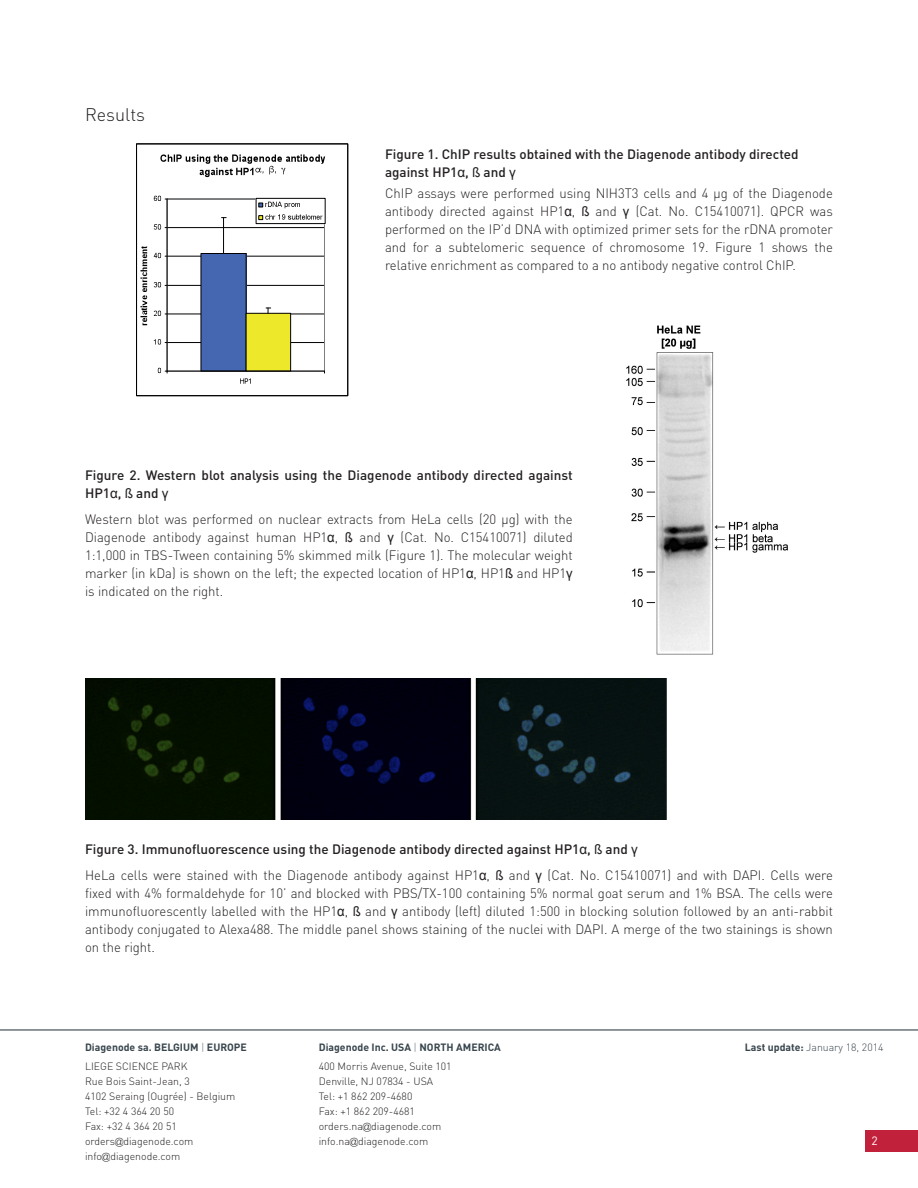
<style>
.page{position:relative;width:918px;height:1188px;background:#fff}
.page>*{position:absolute;margin:0;border:0;box-sizing:border-box;transform-origin:0 0}
.TITLE_2{font:300 18px "DIN";color:#231f20}
.BODY_justifié{font:300 13.5px/18px "DIN";color:#231f20;text-align:justify}
.BODY{font:300 13.5px/18px "DIN";color:#231f20;text-align:justify}
.BODY_justifié-2{font:500 13.5px/18px "DIN";color:#231f20}
.BODY_left{font:500 13.5px/18px "DIN";color:#231f20}
.t1{font:12px "DIN";color:#fff}
.Pied-de-page{font:300 10.5px "DIN";color:#231f20}
.Pied-de-page-2{font:700 10.5px "DIN";color:#38454d}
.Pied-de-page-3{font:300 10.5px "DIN";color:#38454d}
.s1{font-family:"Arial";font-weight:400}
.s2{font-weight:400;color:#8b98a0}
.s3{font-family:"Gill Sans"}
.s4{font-weight:700}
</style>
<div class="page">
<div style="left:865px;top:1131px;width:53px;height:21px;background:#c1213a"></div>
<svg style="left:140px;top:154px;width:186px;height:230px"></svg>
<div style="left:136px;top:144px;width:212px;height:252px;border:1px solid #000"></div>
<img style="left:626px;top:325px;width:162px;height:330px">
<img style="left:85px;top:678px;width:582px;height:142px">
<hr style="left:0;top:1029px;width:918px;height:2px;background:#38454d">
<p class="TITLE_2" style="left:85px;top:103px;width:62px">Results</p>
<p class="BODY_left" style="left:385px;top:145px;width:415px">Figure 1. ChIP results obtained with the Diagenode antibody directed against HP1<span class="s1">α</span>, <span class="s1">ß</span> and <span class="s1">γ</span></p>
<p class="BODY" style="left:385px;top:184px;width:450px">ChIP assays were performed using NIH3T3 cells and 4 µg of the Diagenode antibody directed against HP1<span class="s1">α</span>, <span class="s1">ß</span> and <span class="s1">γ</span> (Cat. No. C15410071). QPCR was performed on the IP’d DNA with optimized primer sets for the rDNA promoter and for a subtelomeric sequence of chromosome 19. Figure 1 shows the relative enrichment as compared to a no antibody negative control ChIP.</p>
<p class="BODY_justifié-2" style="left:85px;top:466px;width:489px">Figure 2. Western blot analysis using the Diagenode antibody directed against<br>HP1<span class="s1">α</span>, <span class="s1">ß</span> and <span class="s1">γ</span></p>
<p class="BODY_justifié" style="left:85px;top:510px;width:489px">Western blot was performed on nuclear extracts from HeLa cells (20 µg) with the Diagenode antibody against human HP1<span class="s1">α</span>, <span class="s1">ß</span> and <span class="s1">γ</span> (Cat. No. C15410071) diluted 1:1,000 in TBS-Tween containing 5% skimmed milk (Figure 1). The molecular weight marker (in kDa) is shown on the left; the expected location of HP1<span class="s1">α</span>, HP1<span class="s1">ß</span> and HP1<span class="s1">γ </span>is indicated on the right.</p>
<p class="BODY_justifié-2" style="left:85px;top:839px;width:554px">Figure 3. Immunofluorescence using the Diagenode antibody directed against HP1<span class="s1">α</span>, <span class="s1">ß</span> and <span class="s1">γ</span></p>
<p class="BODY_justifié" style="left:85px;top:866px;width:750px">HeLa cells were stained with the Diagenode antibody against HP1<span class="s1">α</span>, <span class="s1">ß</span> and <span class="s1">γ</span> (Cat. No. C15410071) and with DAPI. Cells were fixed with 4% formaldehyde for 10’ and blocked with PBS/TX-100 containing 5% normal goat serum and 1% BSA. The cells were immunofluorescently labelled with the HP1<span class="s1">α</span>, <span class="s1">ß</span> and <span class="s1">γ</span> antibody (left) diluted 1:500 in blocking solution followed by an anti-rabbit antibody conjugated to Alexa488. The middle panel shows staining of the nuclei with DAPI. A merge of the two stainings is shown on the right.</p>
<p class="Pied-de-page-2" style="left:85px;top:1040px;width:163px">Diagenode sa. BELGIUM <span class="s2">|</span> EUROPE</p>
<p class="Pied-de-page" style="left:85px;top:1060px;width:104px">LIEGE SCIENCE PARK</p>
<p class="Pied-de-page" style="left:85px;top:1075px;width:106px">Rue Bois Saint-Jean, 3</p>
<p class="Pied-de-page" style="left:85px;top:1090px;width:152px">4102 Seraing (Ougrée) - Belgium</p>
<p class="Pied-de-page" style="left:85px;top:1105px;width:91px">Tel: +32 4 364 20 50</p>
<p class="Pied-de-page" style="left:85px;top:1120px;width:93px">Fax: +32 4 364 20 51</p>
<p class="Pied-de-page" style="left:85px;top:1135px;width:110px">orders<span class="s3">@</span>diagenode.com</p>
<p class="Pied-de-page" style="left:85px;top:1150px;width:97px">info<span class="s3">@</span>diagenode.com</p>
<p class="Pied-de-page-2" style="left:319px;top:1040px;width:184px">Diagenode Inc. USA <span class="s2">|</span> NORTH AMERICA</p>
<p class="Pied-de-page" style="left:319px;top:1060px;width:134px">400 Morris Avenue, Suite 101</p>
<p class="Pied-de-page" style="left:319px;top:1075px;width:116px">Denville, NJ 07834 - USA</p>
<p class="Pied-de-page" style="left:319px;top:1090px;width:95px">Tel: +1 862 209-4680</p>
<p class="Pied-de-page" style="left:319px;top:1105px;width:98px">Fax: +1 862 209-4681</p>
<p class="Pied-de-page" style="left:319px;top:1120px;width:124px">orders.na<span class="s3">@</span>diagenode.com</p>
<p class="Pied-de-page" style="left:319px;top:1135px;width:111px">info.na<span class="s3">@</span>diagenode.com</p>
<p class="Pied-de-page-3" style="left:745px;top:1040px;width:140px"><span class="s4">Last update:</span> January 18, 2014</p>
<p class="t1" style="left:871px;top:1133px;width:8px">2</p>
</div>
